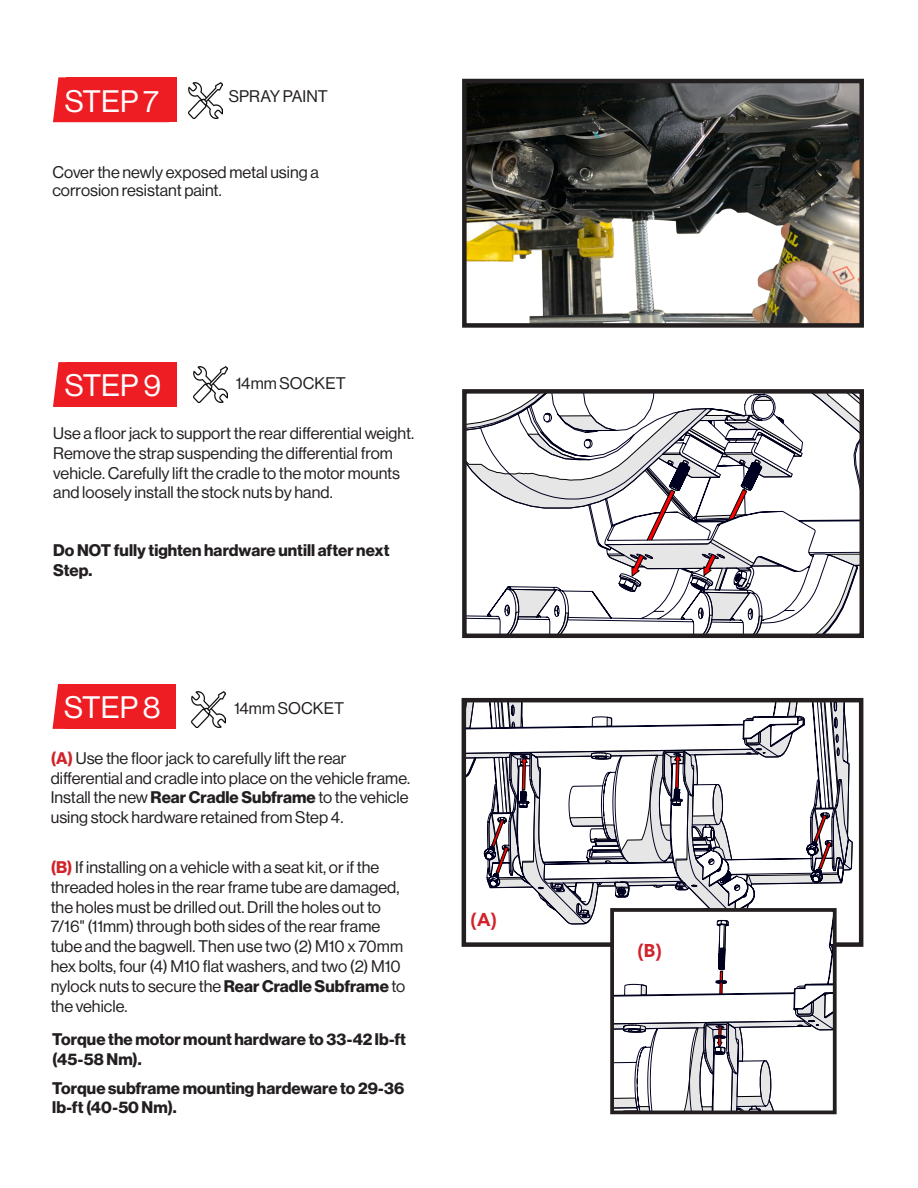
<style>
.page{position:relative;width:918px;height:1188px;background:#fff}
.page>*{position:absolute;margin:0;border:0;box-sizing:border-box;transform-origin:0 0}
.t1{font:30.45px "N Haas Grotesk DS Pro 55 Rg";color:#fff}
.t2{font:700 18px "Azo Sans";color:#d1232a}
.t3{font:16.5px/19.8px "N Haas Grotesk DS Pro 55 Rg";color:#231f20}
.t4{font:16.5px/19.8px "N Haas Grotesk DS Pro 75 Bd";letter-spacing:.005em;color:#231f20}
.s1{font-family:"N Haas Grotesk DS Pro 75 Bd";color:#d1232a}
.s2{font-family:"N Haas Grotesk DS Pro 75 Bd"}
</style>
<div class="page">
<svg style="left:467px;top:394px;width:392px;height:239px"></svg>
<svg style="left:467px;top:394px;width:262px;height:197px"></svg>
<svg style="left:632px;top:417px;width:170px;height:173px"></svg>
<div style="left:462px;top:389px;width:402px;height:249px;border:4px solid #231f20"></div>
<img style="left:194px;top:366px;width:34px;height:36px">
<svg style="left:487px;top:882px;width:356px;height:32px"></svg>
<svg style="left:467px;top:703px;width:385px;height:179px"></svg>
<svg style="left:491px;top:754px;width:341px;height:120px"></svg>
<div style="left:462px;top:698px;width:401px;height:249px;border:4px solid #231f20"></div>
<img style="left:192px;top:692px;width:34px;height:35px">
<svg style="left:53px;top:684px;width:13px;height:45px"></svg>
<div style="left:66px;top:684px;width:110px;height:45px;background:#ee1d23"></div>
<svg style="left:53px;top:362px;width:13px;height:45px"></svg>
<div style="left:66px;top:362px;width:110px;height:45px;background:#ee1d23"></div>
<img style="left:467px;top:84px;width:392px;height:239px">
<div style="left:462px;top:79px;width:402px;height:249px;border:4px solid #231f20"></div>
<img style="left:188px;top:82px;width:34px;height:36px">
<svg style="left:53px;top:77px;width:13px;height:45px"></svg>
<div style="left:66px;top:77px;width:110px;height:45px;background:#ee1d23"></div>
<svg style="left:615px;top:913px;width:217px;height:8px"></svg>
<svg style="left:615px;top:921px;width:217px;height:188px"></svg>
<div style="left:610px;top:908px;width:227px;height:206px;border:4px solid #231f20"></div>
<p class="t1" style="left:65px;top:84px;width:96px">STEP 7</p>
<p class="t3" style="left:229px;top:87px;width:101px">SPRAY PAINT</p>
<p class="t3" style="left:52px;top:163px;width:268px;line-height:18px">Cover the newly exposed metal using a corrosion resistant paint.</p>
<p class="t1" style="left:65px;top:368px;width:98px">STEP 9</p>
<p class="t3" style="left:236px;top:374px;width:112px">14mm SOCKET</p>
<p class="t3" style="left:53px;top:423px;width:363px">Use a floor jack to support the rear differential weight.<br>Remove the strap suspending the differential from vehicle. Carefully lift the cradle to the motor mounts and loosely install the stock nuts by hand.</p>
<p class="t4" style="left:53px;top:541px;width:338px">Do NOT fully tighten hardware untill after next<br>Step.</p>
<p class="t1" style="left:64px;top:690px;width:98px">STEP 8</p>
<p class="t3" style="left:234px;top:698px;width:112px">14mm SOCKET</p>
<p class="t3" style="left:51px;top:748px;width:361px"><span class="s1">(A)</span> Use the floor jack to carefully lift the rear differential and cradle into place on the vehicle frame.<br>Install the new <span class="s2">Rear Cradle Subframe</span> to the vehicle using stock hardware retained from Step 4.</p>
<p class="t3" style="left:51px;top:857px;width:356px"><span class="s1">(B)</span>If installing on a vehicle with a seat kit, or if the threaded holes in the rear frame tube are damaged, the holes must be drilled out. Drill the holes out to 7/16" (11mm) through both sides of the rear frame tube and the bagwell. Then use two (2) M10 x 70mm hex bolts, four (4) M10 flat washers, and two (2) M10 nylock nuts to secure the <span class="s2">Rear Cradle Subframe</span> to the vehicle.</p>
<p class="t4" style="left:52px;top:1030px;width:355px">Torque the motor mount hardware to 33-42 lb-ft (45-58 Nm).</p>
<p class="t4" style="left:52px;top:1078px;width:353px">Torque subframe mounting hardeware to 29-36 lb-ft (40-50 Nm).</p>
<p class="t2" style="left:470px;top:908px;width:28px">(A)</p>
<p class="t2" style="left:637px;top:939px;width:26px">(B)</p>
</div>
